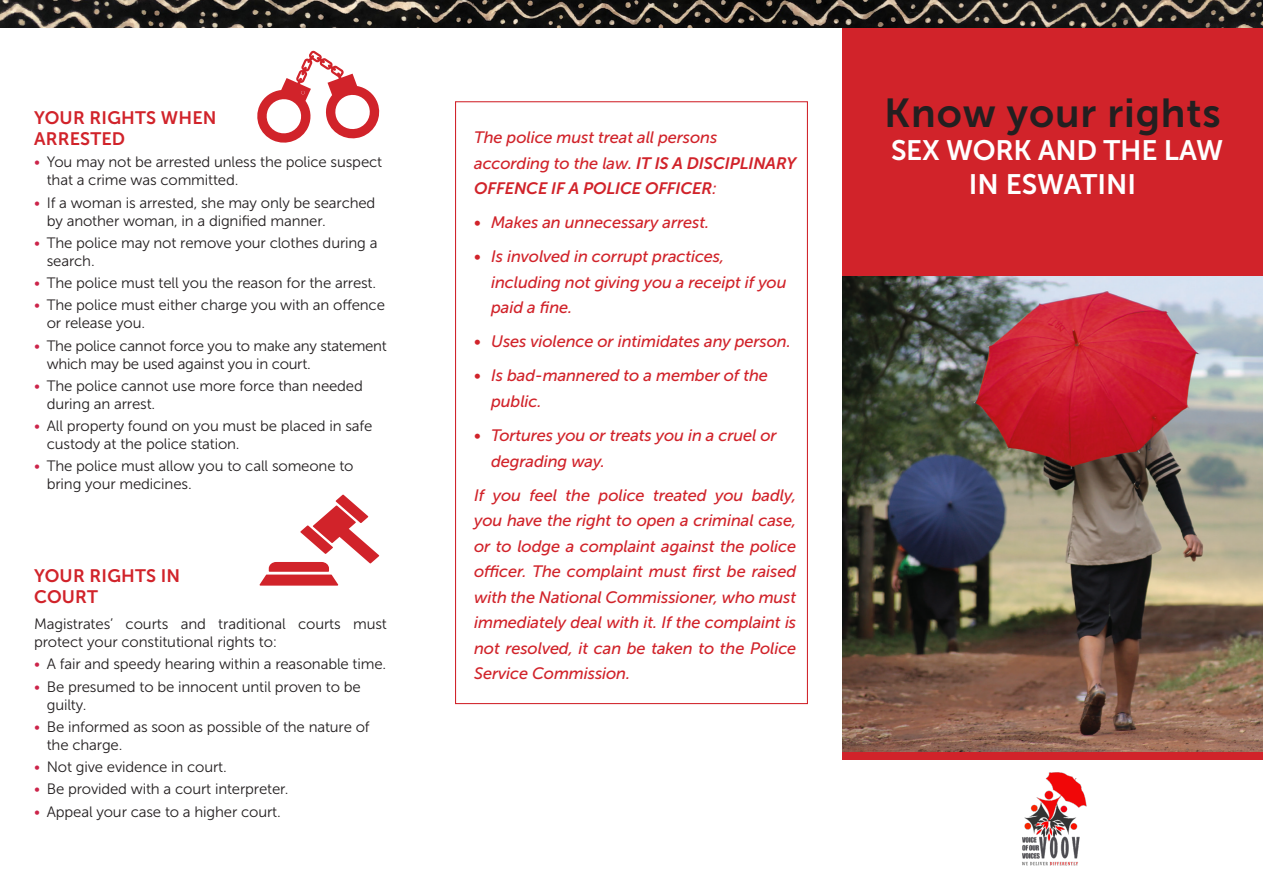
<style>
.page{position:relative;width:1263px;height:893px;background:#fff}
.page>*{position:absolute;margin:0;border:0;box-sizing:border-box;transform-origin:0 0}
.H_2{font:40.35px "Museo Sans 700";letter-spacing:.02em;color:#231f20}
.H_2-2{font:28.05px/33.3px "Museo Sans 700";letter-spacing:-.01em;color:#fff;text-align:center}
.t1{font:18px/21px "Museo Sans 700";letter-spacing:.01em;color:#d1232a}
.Note{font:italic 16.5px/25.5px "Museo Sans 500";letter-spacing:-.01em;color:#d1232a}
.text{font:15px/18px "Museo Sans 300";letter-spacing:-.01em;color:#231f20}
.s1{color:#cc244a}
.s2{font-family:"Museo Sans 700"}
</style>
<div class="page">
<div style="left:842px;top:7px;width:421px;height:753px;background:#d1232a"></div>
<img style="left:842px;top:277px;width:421px;height:474px">
<svg style="left:257px;top:50px;width:123px;height:93px"></svg>
<img style="left:0;top:0;width:1263px;height:28px">
<svg style="left:260px;top:495px;width:119px;height:91px"></svg>
<img style="left:1022px;top:772px;width:65px;height:94px">
<h1 class="t1" style="left:34px;top:107px;width:184px">YOUR RIGHTS WHEN<br>ARRESTED</h1>
<p class="text" style="left:47px;top:153px;width:337px;text-indent:-13px"><span class="s1">•</span> You may not be arrested unless the police suspect that a crime was committed.</p>
<p class="text" style="left:47px;top:194px;width:330px;text-indent:-13px"><span class="s1">•</span> If a woman is arrested, she may only be searched by another woman, in a dignified manner.</p>
<p class="text" style="left:47px;top:234px;width:332px;text-indent:-13px"><span class="s1">•</span> The police may not remove your clothes during a search.</p>
<p class="text" style="left:34px;top:274px;width:344px"><span class="s1">•</span> The police must tell you the reason for the arrest.</p>
<p class="text" style="left:47px;top:296px;width:340px;text-indent:-13px"><span class="s1">•</span> The police must either charge you with an offence or release you.</p>
<p class="text" style="left:47px;top:337px;width:341px;text-indent:-13px"><span class="s1">•</span> The police cannot force you to make any statement which may be used against you in court.</p>
<p class="text" style="left:47px;top:377px;width:318px;text-indent:-13px"><span class="s1">•</span> The police cannot use more force than needed during an arrest.</p>
<p class="text" style="left:47px;top:417px;width:327px;text-indent:-13px"><span class="s1">•</span> All property found on you must be placed in safe custody at the police station.</p>
<p class="text" style="left:47px;top:457px;width:308px;text-indent:-13px"><span class="s1">•</span> The police must allow you to call someone to bring your medicines.</p>
<h1 class="t1" style="left:34px;top:565px;width:148px">YOUR RIGHTS IN<br>COURT</h1>
<p class="text" style="left:34px;top:615px;width:354px">Magistrates’ courts and traditional courts must protect your constitutional rights to:</p>
<p class="text" style="left:34px;top:655px;width:354px"><span class="s1">•</span> A fair and speedy hearing within a reasonable time.</p>
<p class="text" style="left:47px;top:678px;width:315px;text-indent:-13px"><span class="s1">•</span> Be presumed to be innocent until proven to be guilty.</p>
<p class="text" style="left:47px;top:718px;width:324px;text-indent:-13px"><span class="s1">•</span> Be informed as soon as possible of the nature of the charge.</p>
<p class="text" style="left:34px;top:758px;width:194px"><span class="s1">•</span> Not give evidence in court.</p>
<p class="text" style="left:34px;top:780px;width:256px"><span class="s1">•</span> Be provided with a court interpreter.</p>
<p class="text" style="left:34px;top:803px;width:248px"><span class="s1">•</span> Appeal your case to a higher court.</p>
<p class="Note" style="left:474px;top:125px;width:324px">The police must treat all persons according to the law. <span class="s2">IT IS A DISCIPLINARY<br>OFFENCE IF A POLICE OFFICER</span>:</p>
<p class="Note" style="left:474px;top:210px;width:236px">• Makes an unnecessary arrest.</p>
<p class="Note" style="left:491px;top:244px;width:297px;text-indent:-17px">• Is involved in corrupt practices, including not giving you a receipt if you paid a fine.</p>
<p class="Note" style="left:474px;top:329px;width:318px">• Uses violence or intimidates any person.</p>
<p class="Note" style="left:491px;top:363px;width:278px;text-indent:-17px">• Is bad-mannered to a member of the public.</p>
<p class="Note" style="left:491px;top:423px;width:287px;text-indent:-17px">• Tortures you or treats you in a cruel or degrading way.</p>
<p class="Note" style="left:474px;top:482px;width:324px;text-align:justify">If you feel the police treated you badly, you have the right to open a criminal case, or to lodge a complaint against the police officer. The complaint must first be raised with the National Commissioner, who must immediately deal with it. If the complaint is not resolved, it can be taken to the Police Service Commission.</p>
<p class="H_2" style="left:884px;top:91px;width:338px">Know your rights</p>
<p class="H_2-2" style="left:891px;top:134px;width:334px">SEX WORK AND THE LAW<br>IN ESWATINI</p>
</div>
